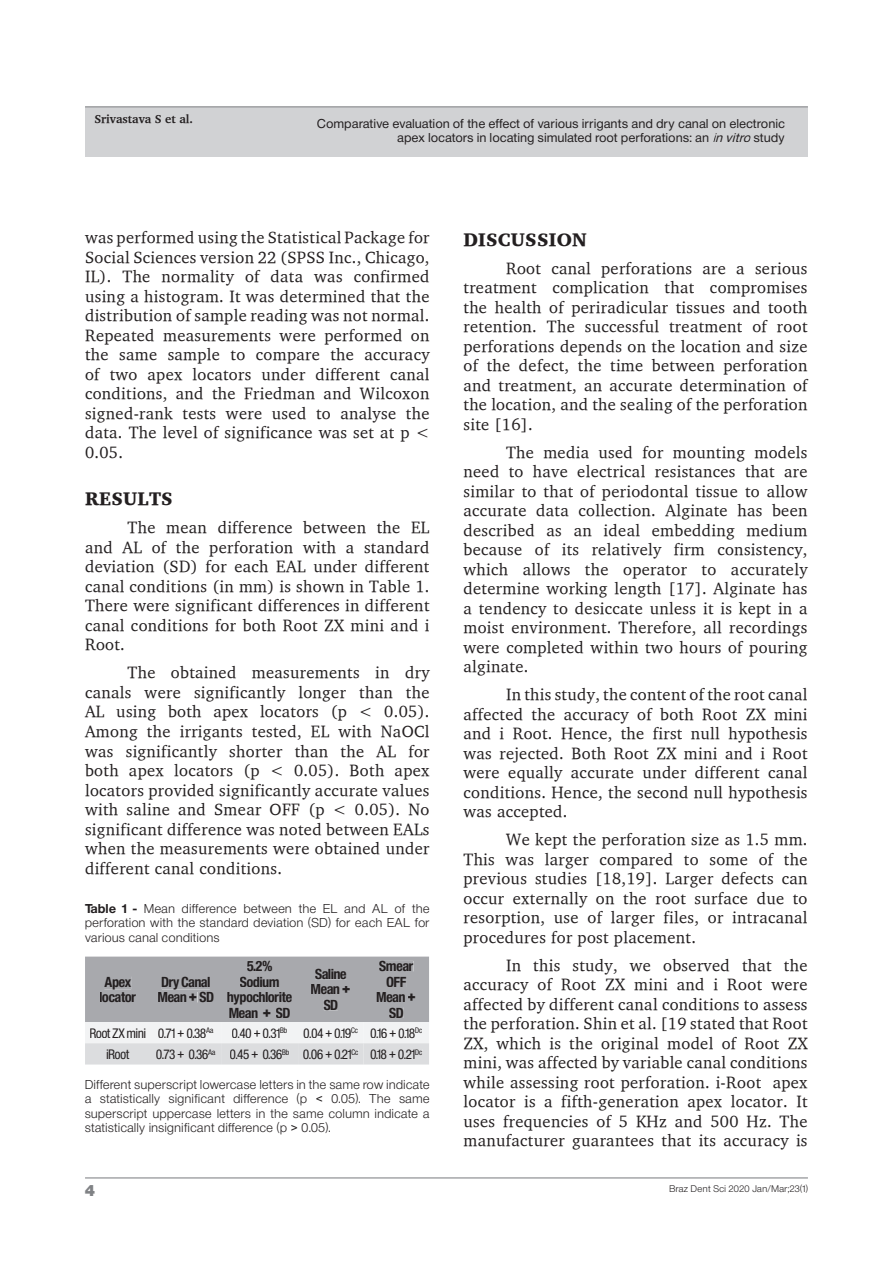
<style>
.page{position:relative;width:893px;height:1263px;background:#fff}
.page>*{position:absolute;margin:0;border:0;box-sizing:border-box;transform-origin:0 0}
.t1{font:900 18.75px "Charter";letter-spacing:.01em;color:#231f20}
.t2{font:16.5px/19.5px "Charter";letter-spacing:.02em;color:#231f20;text-align:justify}
.t3{font:15px "Sh Europa Nr 2 Ultra";color:#808285}
.t4{font:700 13.5px/15.6px "Sh Europa Nr 2 Con";color:#231f20;text-align:center}
.t5{font:12.75px "Sh Europa Nr 2 Con";color:#231f20}
.t6{font:12px/14.4px "Sh Europa Nr 2 Light";letter-spacing:.05em;color:#231f20;text-align:justify}
.t7{font:12px/14.4px "Sh Europa Nr 2";letter-spacing:.05em;color:#231f20;text-align:right}
.t8{font:700 12px "Charter";color:#231f20}
.t9{font:9px "Sh Europa Nr 2 Light";letter-spacing:.05em;color:#231f20}
.s1{font-style:italic}
.s2{font-family:"Sh Europa Nr 2";font-weight:700}
.s3{font-family:"Arial";font-weight:900}
.s4{font-family:"Arial"}
</style>
<div class="page">
<div style="left:85px;top:107px;width:723px;height:50px;background:#d1d2d4"></div>
<hr style="left:85px;top:106px;width:723px;height:1px;background:#808285">
<hr style="left:85px;top:1177px;width:723px;height:1px;background:#808285">
<svg style="left:85px;top:956px;width:344px;height:108px"></svg>
<p class="t8" style="left:94px;top:111px;width:100px">Srivastava S et al.</p>
<p class="t7" style="left:317px;top:116px;width:469px">Comparative evaluation of the effect of various irrigants and dry canal on electronic apex locators in locating simulated root perforations: an <span class="s1">in vitro</span> study</p>
<p class="t2" style="left:85px;top:228px;width:346px">was performed using the Statistical Package for Social Sciences version 22 (SPSS Inc., Chicago, IL). The normality of data was confirmed using a histogram. It was determined that the distribution of sample reading was not normal.<br>Repeated measurements were performed on the same sample to compare the accuracy of two apex locators under different canal conditions, and the Friedman and Wilcoxon signed-rank tests were used to analyse the data. The level of significance was set at p &lt; 0.05.</p>
<p class="t1" style="left:85px;top:487px;width:89px">RESULTS</p>
<p class="t2" style="left:85px;top:518px;width:346px;text-indent:43px">The mean difference between the EL and AL of the perforation with a standard deviation (SD) for each EAL under different canal conditions (in mm) is shown in Table 1.<br>There were significant differences in different canal conditions for both Root ZX mini and i Root.</p>
<p class="t2" style="left:85px;top:663px;width:346px;text-indent:43px">The obtained measurements in dry canals were significantly longer than the AL using both apex locators (p &lt; 0.05).<br>Among the irrigants tested, EL with NaOCl was significantly shorter than the AL for both apex locators (p &lt; 0.05). Both apex locators provided significantly accurate values with saline and Smear OFF (p &lt; 0.05). No significant difference was noted between EALs when the measurements were obtained under different canal conditions.</p>
<p class="t6" style="left:85px;top:901px;width:346px"><span class="s2">Table 1 -</span> Mean difference between the EL and AL of the perforation with the standard deviation (SD) for each EAL for various canal conditions</p>
<p class="t4" style="left:100px;top:974px;width:38px">Apex locator</p>
<p class="t4" style="left:158px;top:974px;width:57px;text-align:left">Dry Canal<br>Mean <span class="s3">+</span> SD</p>
<p class="t4" style="left:227px;top:958px;width:66px">5.2%<br>Sodium hypochlorite<br>Mean <span class="s3">+</span> SD</p>
<p class="t4" style="left:311px;top:966px;width:41px">Saline<br>Mean <span class="s3">+<br></span>SD</p>
<p class="t4" style="left:376px;top:958px;width:41px">Smear<br>OFF<br>Mean <span class="s3">+<br></span>SD</p>
<p class="t5" style="left:90px;top:1025px;width:125px">Root ZX mini 0.71 <span class="s4">+</span> 0.38<sup>Aa</sup></p>
<p class="t5" style="left:232px;top:1025px;width:57px">0.40 <span class="s4">+</span> 0.31<sup>Bb</sup></p>
<p class="t5" style="left:304px;top:1025px;width:120px">0.04 <span class="s4">+</span> 0.19<sup>Cc</sup> 0.16 <span class="s4">+</span> 0.18<sup>Dc</sup></p>
<p class="t5" style="left:106px;top:1047px;width:24px">iRoot</p>
<p class="t5" style="left:156px;top:1047px;width:268px">0.73 <span class="s4">+</span> 0.36<sup>Aa</sup> 0.45 <span class="s4">+</span> 0.36<sup>Bb</sup> 0.06 <span class="s4">+</span> 0.21<sup>Cc</sup> 0.18 <span class="s4">+</span> 0.21<sup>Dc</sup></p>
<p class="t6" style="left:85px;top:1077px;width:346px">Different superscript lowercase letters in the same row indicate a statistically significant difference (p <span class="s4">&lt;</span> 0.05). The same superscript uppercase letters in the same column indicate a statistically insignificant difference (p <span class="s4">&gt;</span> 0.05).</p>
<p class="t1" style="left:463px;top:227px;width:125px">DISCUSSION</p>
<p class="t2" style="left:463px;top:258px;width:346px;text-indent:43px">Root canal perforations are a serious treatment complication that compromises the health of periradicular tissues and tooth retention. The successful treatment of root perforations depends on the location and size of the defect, the time between perforation and treatment, an accurate determination of the location, and the sealing of the perforation site [16].</p>
<p class="t2" style="left:463px;top:442px;width:346px;text-indent:43px">The media used for mounting models need to have electrical resistances that are similar to that of periodontal tissue to allow accurate data collection. Alginate has been described as an ideal embedding medium because of its relatively firm consistency, which allows the operator to accurately determine working length [17]. Alginate has a tendency to desiccate unless it is kept in a moist environment. Therefore, all recordings were completed within two hours of pouring alginate.</p>
<p class="t2" style="left:463px;top:684px;width:346px;text-indent:43px">In this study, the content of the root canal affected the accuracy of both Root ZX mini and i Root. Hence, the first null hypothesis was rejected. Both Root ZX mini and i Root were equally accurate under different canal conditions. Hence, the second null hypothesis was accepted.</p>
<p class="t2" style="left:463px;top:829px;width:346px;text-indent:43px">We kept the perforation size as 1.5 mm.<br>This was larger compared to some of the previous studies [18,19]. Larger defects can occur externally on the root surface due to resorption, use of larger files, or intracanal procedures for post placement.</p>
<p class="t2" style="left:463px;top:955px;width:346px;text-indent:43px">In this study, we observed that the accuracy of Root ZX mini and i Root were affected by different canal conditions to assess the perforation. Shin et al. [19 stated that Root ZX, which is the original model of Root ZX mini, was affected by variable canal conditions while assessing root perforation. i-Root apex locator is a fifth-generation apex locator. It uses frequencies of 5 KHz and 500 Hz. The manufacturer guarantees that its accuracy is</p>
<p class="t3" style="left:85px;top:1182px;width:11px">4</p>
<p class="t9" style="left:669px;top:1183px;width:140px">Braz Dent Sci 2020 Jan/Mar;23(1)</p>
</div>
